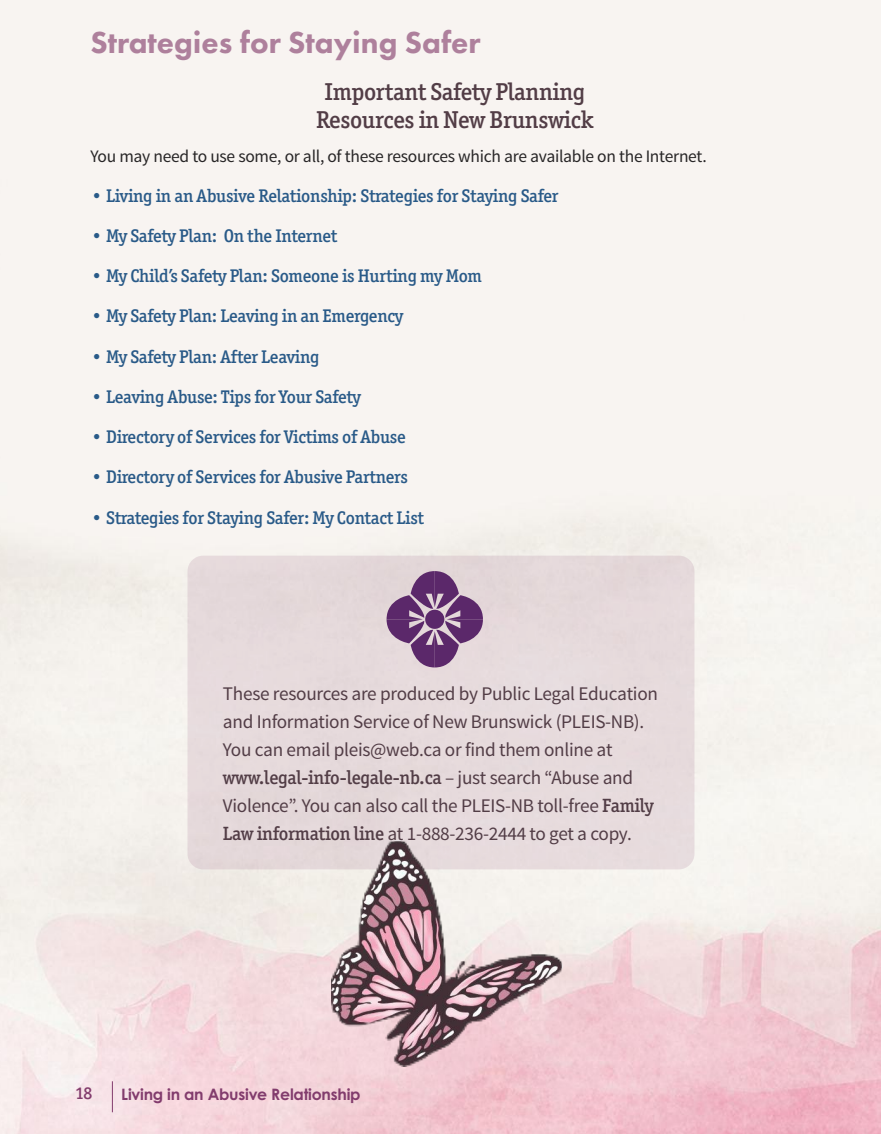
<style>
.page{position:relative;width:882px;height:1134px;background:#fff}
.page>*{position:absolute;margin:0;border:0;box-sizing:border-box;transform-origin:0 0}
.t1{font:800 31.5px "Futura PT";color:#ae809c}
.t2{font:500 24.5px/28px "Officina Ser ITC";letter-spacing:-.015em;color:#523d46;text-align:center}
.t3{font:19.25px/28px "Source Sans Pro";letter-spacing:-.015em;color:#523d46}
.t4{font:500 19.25px "Officina Ser ITC";letter-spacing:-.015em;color:#523d46}
.t5{font:500 18.38px "Officina Ser ITC";letter-spacing:-.015em;color:#295a88}
.t6{font:17.5px "Source Sans Pro";letter-spacing:-.015em;color:#272526}
.t7{font:500 17.5px "Officina Ser ITC";color:#823c6d}
.t8{font:700 15.75px "Century Gothic";letter-spacing:-.015em;color:#823c6d}
.s1{font-family:"Source Sans Pro";font-weight:400}
.s2{font-family:"Officina Ser ITC";font-weight:500}
</style>
<div class="page">
<img style="left:0;top:0;width:880px;height:1134px">
<hr style="left:112px;top:1081px;width:1px;height:31px;background:#823c6d">
<div style="left:188px;top:556px;width:506px;height:313px;background:#e6dadc;border-radius:16px"></div>
<svg style="left:387px;top:571px;width:96px;height:96px"></svg>
<div style="left:425px;top:610px;width:19px;height:19px;background:#5b286a;border-radius:50%"></div>
<img style="left:332px;top:841px;width:230px;height:225px">
<h1 class="t1" style="left:90px;top:30px;width:392px">Strategies for Staying Safer</h1>
<h2 class="t2" style="left:316px;top:80px;width:279px">Important Safety Planning<br>Resources in New Brunswick</h2>
<p class="t6" style="left:90px;top:149px;width:618px">You may need to use some, or all, of these resources which are available on the Internet.</p>
<p class="t5" style="left:90px;top:189px;width:470px">• Living in an Abusive Relationship: Strategies for Staying Safer</p>
<p class="t5" style="left:90px;top:229px;width:248px">• My Safety Plan: On the Internet</p>
<p class="t5" style="left:90px;top:270px;width:393px">• My Child’s Safety Plan: Someone is Hurting my Mom</p>
<p class="t5" style="left:90px;top:310px;width:314px">• My Safety Plan: Leaving in an Emergency</p>
<p class="t5" style="left:90px;top:350px;width:231px">• My Safety Plan: After Leaving</p>
<p class="t5" style="left:90px;top:390px;width:272px">• Leaving Abuse: Tips for Your Safety</p>
<p class="t5" style="left:90px;top:431px;width:317px">• Directory of Services for Victims of Abuse</p>
<p class="t5" style="left:90px;top:471px;width:319px">• Directory of Services for Abusive Partners</p>
<p class="t5" style="left:90px;top:511px;width:335px">• Strategies for Staying Safer: My Contact List</p>
<p class="t3" style="left:223px;top:681px;width:437px">These resources are produced by Public Legal Education and Information Service of New Brunswick (PLEIS-NB).<br>You can email pleis@web.ca or find them online at</p>
<p class="t4" style="left:223px;top:771px;width:412px">www.legal-info-legale-nb.ca <span class="s1">– just search “Abuse and</span></p>
<p class="t3" style="left:223px;top:793px;width:432px">Violence”. You can also call the PLEIS-NB toll-free <span class="s2">Family<br>Law information line</span> at 1-888-236-2444 to get a copy.</p>
<p class="t7" style="left:76px;top:1086px;width:18px">18</p>
<p class="t8" style="left:121px;top:1085px;width:241px">Living in an Abusive Relationship</p>
</div>
